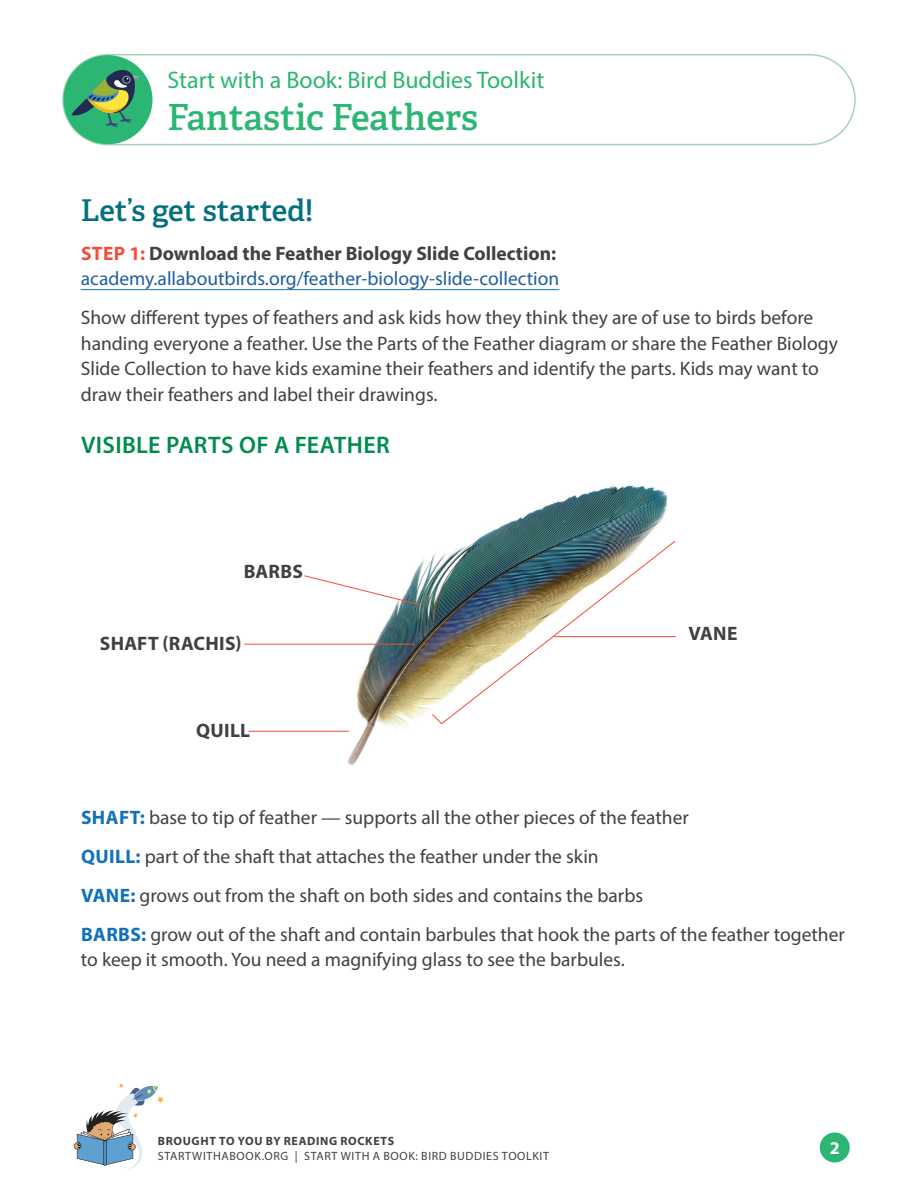
<style>
.page{position:relative;width:918px;height:1188px;background:#fff}
.page>*{position:absolute;margin:0;border:0;box-sizing:border-box;transform-origin:0 0}
.t1{font:600 36px "Adelle";letter-spacing:-.005em;color:#2bb673}
.t2{font:600 30px "Adelle";letter-spacing:-.005em;color:#04707e}
.t3{font:24px "Myriad Pro";color:#2bb673}
.t4{font:600 24px "Myriad Pro";letter-spacing:.015em;color:#008c4f}
.t5{font:19.5px/25.5px "Myriad Pro";color:#414042}
.t6{font:19.5px/25.5px "Myriad Pro";color:#215e9e}
.t7{font:700 19.5px "Myriad Pro";letter-spacing:.015em;color:#414042}
.t8{font:700 18px "Myriad Pro";color:#fff}
.t9{font:12px "Myriad Pro";letter-spacing:.055em;color:#414042}
.t10{font:700 12px "Myriad Pro";letter-spacing:.055em;color:#414042}
.s1{font-weight:700;color:#f04e39}
.s2{font-weight:700;color:#414042}
.s3{font-weight:700;color:#1171b9}
</style>
<div class="page">
<div style="left:820px;top:1132px;width:30px;height:30px;background:#2bb673;border-radius:50%"></div>
<div style="left:62px;top:54px;width:794px;height:91px;border:2px solid #a1d5b2;border-radius:45px"></div>
<div style="left:63px;top:55px;width:89px;height:89px;background:#2bb673;border-radius:50%"></div>
<svg style="left:71px;top:68px;width:68px;height:59px"></svg>
<svg style="left:74px;top:1084px;width:90px;height:87px"></svg>
<hr style="left:81px;top:289px;width:478px;height:1px;background:#1171b9">
<img style="left:339px;top:485px;width:338px;height:280px">
<svg style="left:304px;top:575px;width:118px;height:31px"></svg>
<hr style="left:248px;top:731px;width:101px;height:1px;background:#f04e39">
<hr style="left:244px;top:644px;width:171px;height:1px;background:#f04e39">
<img style="left:431px;top:540px;width:245px;height:185px">
<hr style="left:554px;top:636px;width:122px;height:1px;background:#f04e39">
<p class="t3" style="left:167px;top:65px;width:378px">Start with a Book: Bird Buddies Toolkit</p>
<h1 class="t1" style="left:167px;top:94px;width:312px">Fantastic Feathers</h1>
<h2 class="t2" style="left:81px;top:191px;width:234px">Let’s get started!</h2>
<p class="t6" style="left:81px;top:240px;width:480px"><span class="s1">STEP 1:</span> <span class="s2">Download the Feather Biology Slide Collection: </span>academy.allaboutbirds.org/feather-biology-slide-collection</p>
<p class="t5" style="left:81px;top:305px;width:759px">Show different types of feathers and ask kids how they think they are of use to birds before handing everyone a feather. Use the Parts of the Feather diagram or share the Feather Biology Slide Collection to have kids examine their feathers and identify the parts. Kids may want to draw their feathers and label their drawings.</p>
<p class="t4" style="left:81px;top:430px;width:310px">VISIBLE PARTS OF A FEATHER</p>
<p class="t7" style="left:244px;top:559px;width:61px">BARBS</p>
<p class="t7" style="left:100px;top:631px;width:143px">SHAFT (RACHIS)</p>
<p class="t7" style="left:196px;top:718px;width:56px">QUILL</p>
<p class="t7" style="left:688px;top:621px;width:51px">VANE</p>
<p class="t5" style="left:81px;top:797px;width:765px;line-height:39px"><span class="s3">SHAFT:</span> base to tip of feather — supports all the other pieces of the feather<br><span class="s3">QUILL:</span> part of the shaft that attaches the feather under the skin<br><span class="s3">VANE:</span> grows out from the shaft on both sides and contains the barbs<br><span class="s3">BARBS:</span> grow out of the shaft and contain barbules that hook the parts of the feather together</p>
<p class="t5" style="left:81px;top:947px;width:545px">to keep it smooth. You need a magnifying glass to see the barbules.</p>
<p class="t10" style="left:158px;top:1133px;width:238px">BROUGHT TO YOU BY READING ROCKETS</p>
<p class="t9" style="left:158px;top:1148px;width:393px">STARTWITHABOOK.ORG | START WITH A BOOK: BIRD BUDDIES TOOLKIT</p>
<p class="t8" style="left:830px;top:1136px;width:11px">2</p>
</div>
